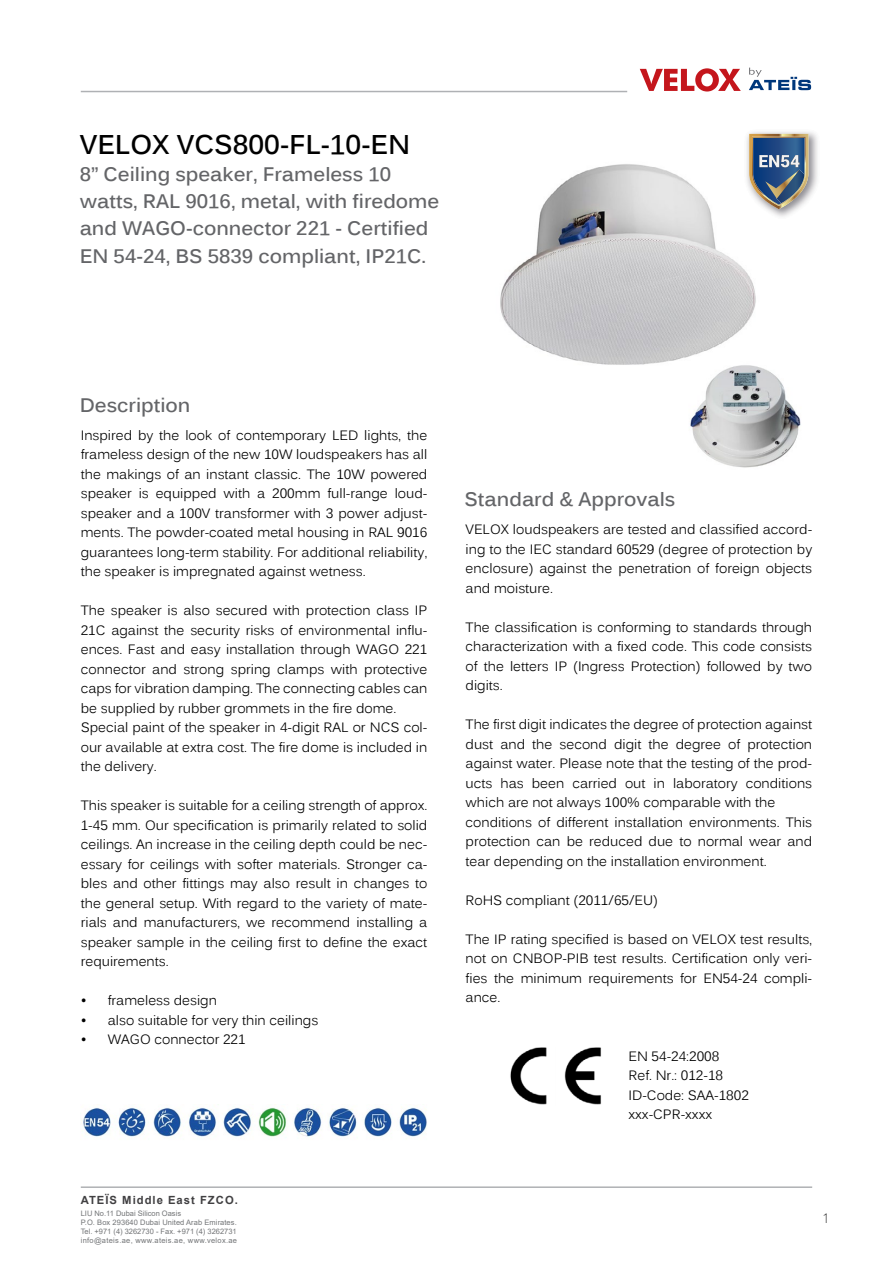
<style>
.page{position:relative;width:893px;height:1263px;background:#fff}
.page>*{position:absolute;margin:0;border:0;box-sizing:border-box;transform-origin:0 0}
.t1{font:700 27px "Kalinga";color:#000}
.t2{font:700 19.5px/27px "Kalinga";color:#646568}
.t3{font:13.5px/19.5px "Kalinga";color:#000;text-align:justify}
.t4{font:100 condensed 13.5px "Helvetica Neue";color:#000}
.t5{font:700 11.25px "Arial";letter-spacing:.09em;color:#414042}
.t6{font:7.5px/9px "Arial";letter-spacing:.01em;color:#737577}
</style>
<div class="page">
<hr style="left:81px;top:91px;width:546px;height:1px;background:#afb1b4">
<hr style="left:81px;top:1186px;width:731px;height:2px;background:#afb1b4">
<svg style="left:640px;top:68px;width:101px;height:24px"></svg>
<svg style="left:749px;top:68px;width:62px;height:22px"></svg>
<img style="left:500px;top:164px;width:256px;height:201px">
<img style="left:680px;top:362px;width:121px;height:106px">
<img style="left:743px;top:132px;width:75px;height:88px">
<svg style="left:749px;top:134px;width:59px;height:75px;background:#6d7d8d"></svg>
<img style="left:510px;top:1047px;width:91px;height:58px">
<img style="left:81px;top:1107px;width:346px;height:31px">
<h1 class="t1" style="left:80px;top:127px;width:332px">VELOX VCS800-FL-10-EN</h1>
<h2 class="t2" style="left:80px;top:163px;width:361px">8” Ceiling speaker, Frameless 10 watts, RAL 9016, metal, with firedome and WAGO-connector 221 - Certified EN 54-24, BS 5839 compliant, IP21C.</h2>
<h2 class="t2" style="left:80px;top:393px;width:112px">Description</h2>
<p class="t3" style="left:81px;top:427px;width:348px">Inspired by the look of contemporary LED lights, the frameless design of the new 10W loudspeakers has all the makings of an instant classic. The 10W powered speaker is equipped with a 200mm full-range loud&shy;speaker and a 100V transformer with 3 power adjust&shy;ments. The powder-coated metal housing in RAL 9016 guarantees long-term stability. For additional reliability, the speaker is impregnated against wetness.</p>
<p class="t3" style="left:81px;top:602px;width:348px;text-align:left">The speaker is also secured with protection class IP 21C against the security risks of environmental influ&shy;ences. Fast and easy installation through WAGO 221 connector and strong spring clamps with protective caps for vibration damping. The connecting cables can be supplied by rubber grommets in the fire dome.<br>Special paint of the speaker in 4-digit RAL or NCS col&shy;our available at extra cost. The fire dome is included in the delivery.</p>
<p class="t3" style="left:81px;top:797px;width:348px">This speaker is suitable for a ceiling strength of approx.<br>1-45 mm. Our specification is primarily related to solid ceilings. An increase in the ceiling depth could be nec&shy;essary for ceilings with softer materials. Stronger ca&shy;bles and other fittings may also result in changes to the general setup. With regard to the variety of mate&shy;rials and manufacturers, we recommend installing a speaker sample in the ceiling first to define the exact requirements.</p>
<p class="t3" style="left:81px;top:992px;width:138px">• frameless design</p>
<p class="t3" style="left:81px;top:1011px;width:239px">• also suitable for very thin ceilings</p>
<p class="t3" style="left:81px;top:1031px;width:166px">• WAGO connector 221</p>
<p class="t5" style="left:81px;top:1192px;width:159px">ATEÏS Middle East FZCO.</p>
<p class="t6" style="left:81px;top:1208px;width:158px">LIU No.11 Dubai Silicon Oasis<br>P.O. Box 293640 Dubai United Arab Emirates.<br>Tel. +971 (4) 3262730 - Fax. +971 (4) 3262731 info@ateis.ae, www.ateis.ae, www.velox.ae</p>
<h2 class="t2" style="left:465px;top:488px;width:212px">Standard &amp; Approvals</h2>
<p class="t3" style="left:466px;top:521px;width:348px">VELOX loudspeakers are tested and classified accord&shy;ing to the IEC standard 60529 (degree of protection by enclosure) against the penetration of foreign objects and moisture.</p>
<p class="t3" style="left:466px;top:618px;width:348px">The classification is conforming to standards through characterization with a fixed code. This code consists of the letters IP (Ingress Protection) followed by two digits.</p>
<p class="t3" style="left:466px;top:716px;width:348px;text-align:left">The first digit indicates the degree of protection against dust and the second digit the degree of protection against water. Please note that the testing of the prod&shy;ucts has been carried out in laboratory conditions which are not always 100% comparable with the conditions of different installation environments. This protection can be reduced due to normal wear and tear depending on the installation environment.</p>
<p class="t3" style="left:466px;top:891px;width:194px">RoHS compliant (2011/65/EU)</p>
<p class="t3" style="left:466px;top:930px;width:348px">The IP rating specified is based on VELOX test results, not on CNBOP-PIB test results. Certification only veri&shy;fies the minimum requirements for EN54-24 compli&shy;ance.</p>
<p class="t3" style="left:628px;top:1047px;width:122px;text-align:left">EN 54-24:2008<br>Ref. Nr.: 012-18<br>ID-Code: SAA-1802 xxx-CPR-xxxx</p>
<p class="t4" style="left:823px;top:1211px;width:8px">1</p>
</div>
